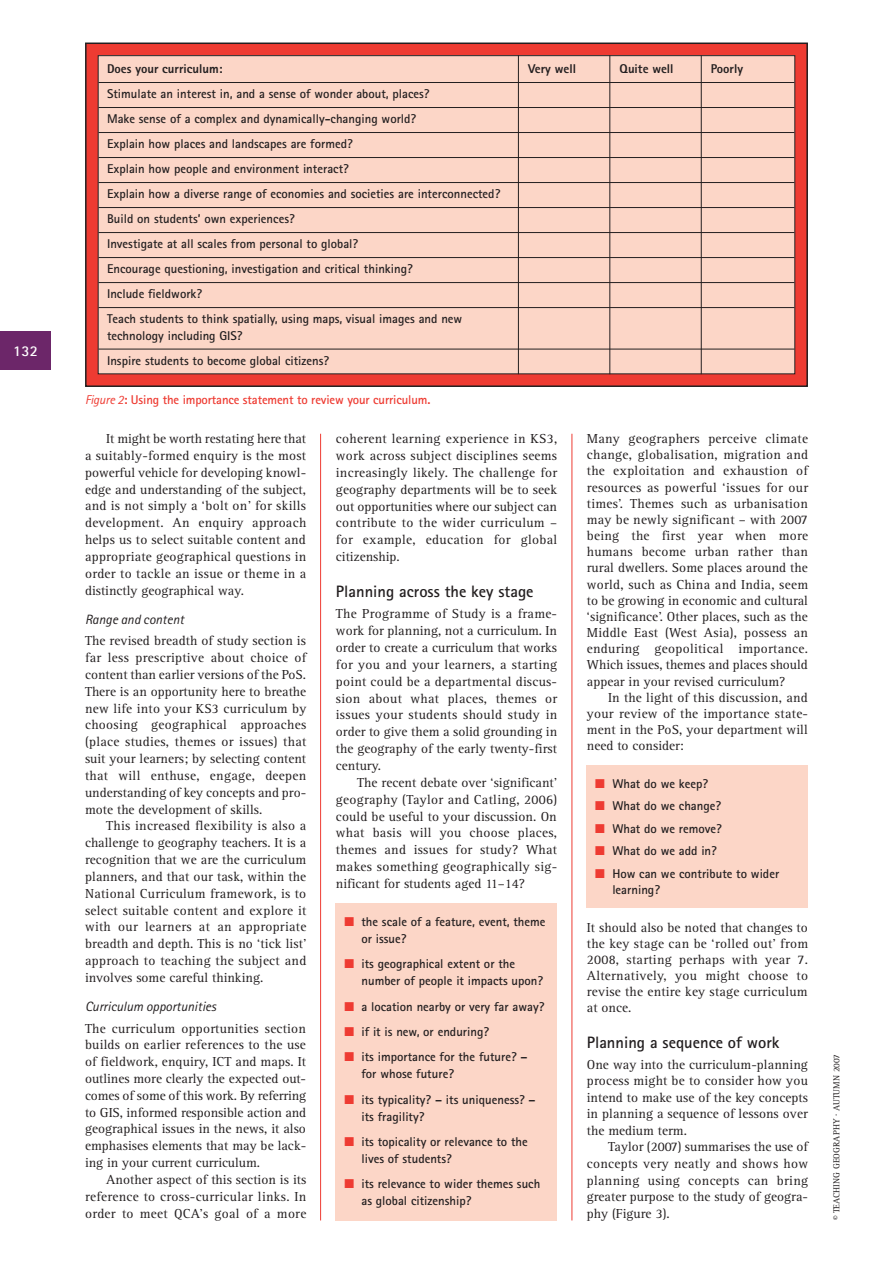
<style>
.page{position:relative;width:893px;height:1263px;background:#fff}
.page>*{position:absolute;margin:0;border:0;box-sizing:border-box;transform-origin:0 0}
.t1{font:700 16.5px "Rotis Sans Serif";color:#231f20}
.t2{font:700 15px "Rotis Sans Serif";color:#fff}
.t3{font:13.5px/16.8px "Rotis Serif";color:#231f20;text-align:justify}
.t4{font:italic 13.5px "Rotis Sans Serif";color:#231f20}
.t5{font:700 12.75px/25px "Rotis Sans Serif";color:#231f20}
.t6{font:700 12.75px "Rotis Sans Serif";letter-spacing:-.01em;color:#ee3b32}
.t7{font:800 12.75px "Rotis Sans Serif";color:#231f20}
.t8{font:9px "Rotis Serif";color:#231f20}
.s1{font-weight:400;font-style:italic}
.s2{color:#ee3b32}
</style>
<div class="page">
<div style="left:0;top:332px;width:51px;height:38px;background:#6c2669"></div>
<div style="left:587px;top:765px;width:221px;height:143px;background:#fcd6c7"></div>
<div style="left:336px;top:902px;width:221px;height:318px;background:#fcd6c7"></div>
<hr style="left:572px;top:434px;width:1px;height:786px;background:#ee3b32">
<hr style="left:320px;top:434px;width:1px;height:786px;background:#ee3b32">
<div style="left:86px;top:43px;width:721px;height:343px;background:#ee3b32"></div>
<div style="left:85px;top:43px;width:723px;height:344px;border:2px solid #231f20"></div>
<div style="left:98px;top:56px;width:697px;height:318px;background:#fcd6c7"></div>
<hr style="left:99px;top:82px;width:695px;height:1px;background:#231f20">
<hr style="left:99px;top:107px;width:695px;height:1px;background:#231f20">
<hr style="left:99px;top:132px;width:695px;height:1px;background:#231f20">
<hr style="left:99px;top:157px;width:695px;height:1px;background:#231f20">
<hr style="left:99px;top:182px;width:695px;height:1px;background:#231f20">
<hr style="left:99px;top:207px;width:695px;height:1px;background:#231f20">
<hr style="left:99px;top:232px;width:695px;height:1px;background:#231f20">
<hr style="left:99px;top:257px;width:695px;height:1px;background:#231f20">
<hr style="left:99px;top:282px;width:695px;height:1px;background:#231f20">
<hr style="left:99px;top:307px;width:695px;height:1px;background:#231f20">
<hr style="left:99px;top:349px;width:695px;height:1px;background:#231f20">
<hr style="left:518px;top:55px;width:1px;height:319px;background:#231f20">
<hr style="left:609px;top:55px;width:1px;height:319px;background:#231f20">
<hr style="left:701px;top:55px;width:1px;height:319px;background:#231f20">
<p class="t2" style="left:13px;top:345px;width:26px">132</p>
<p class="t7" style="left:107px;top:64px;width:117px">Does your curriculum:</p>
<p class="t7" style="left:528px;top:64px;width:49px">Very well</p>
<p class="t7" style="left:619px;top:64px;width:56px">Quite well</p>
<p class="t7" style="left:711px;top:64px;width:34px">Poorly</p>
<p class="t5" style="left:107px;top:82px;width:395px">Stimulate an interest in, and a sense of wonder about, places?<br>Make sense of a complex and dynamically-changing world?<br>Explain how places and landscapes are formed?<br>Explain how people and environment interact?<br>Explain how a diverse range of economies and societies are interconnected?<br>Build on students’ own experiences?<br>Investigate at all scales from personal to global?<br>Encourage questioning, investigation and critical thinking?<br>Include fieldwork?<br>Teach students to think spatially, using maps, visual images and new</p>
<p class="t5" style="left:107px;top:324px;width:224px">technology including GIS?<br>Inspire students to become global citizens?</p>
<p class="t6" style="left:85px;top:395px;width:347px"><span class="s1">Figure 2</span>: Using the importance statement to review your curriculum.</p>
<p class="t3" style="left:85px;top:432px;width:223px;text-indent:21px">It might be worth restating here that a suitably-formed enquiry is the most powerful vehicle for developing knowl&shy;edge and understanding of the subject, and is not simply a ‘bolt on’ for skills development. An enquiry approach helps us to select suitable content and appropriate geographical questions in order to tackle an issue or theme in a distinctly geographical way.</p>
<p class="t4" style="left:85px;top:615px;width:100px">Range and content</p>
<p class="t3" style="left:85px;top:634px;width:223px">The revised breadth of study section is far less prescriptive about choice of content than earlier versions of the PoS.<br>There is an opportunity here to breathe new life into your KS3 curriculum by choosing geographical approaches (place studies, themes or issues) that suit your learners; by selecting content that will enthuse, engage, deepen understanding of key concepts and pro&shy;mote the development of skills.</p>
<p class="t3" style="left:85px;top:819px;width:223px;text-indent:21px">This increased flexibility is also a challenge to geography teachers. It is a recognition that we are the curriculum planners, and that our task, within the National Curriculum framework, is to select suitable content and explore it with our learners at an appropriate breadth and depth. This is no ‘tick list’ approach to teaching the subject and involves some careful thinking.</p>
<p class="t4" style="left:85px;top:1002px;width:133px">Curriculum opportunities</p>
<p class="t3" style="left:85px;top:1021px;width:223px">The curriculum opportunities section builds on earlier references to the use of fieldwork, enquiry, ICT and maps. It outlines more clearly the expected out&shy;comes of some of this work. By referring to GIS, informed responsible action and geographical issues in the news, it also emphasises elements that may be lack&shy;ing in your current curriculum.</p>
<p class="t3" style="left:85px;top:1172px;width:223px;text-indent:21px">Another aspect of this section is its reference to cross-curricular links. In order to meet QCA’s goal of a more</p>
<p class="t3" style="left:336px;top:432px;width:223px">coherent learning experience in KS3, work across subject disciplines seems increasingly likely. The challenge for geography departments will be to seek out opportunities where our subject can contribute to the wider curriculum – for example, education for global citizenship.</p>
<p class="t1" style="left:336px;top:586px;width:199px">Planning across the key stage</p>
<p class="t3" style="left:336px;top:607px;width:223px">The Programme of Study is a frame&shy;work for planning, not a curriculum. In order to create a curriculum that works for you and your learners, a starting point could be a departmental discus&shy;sion about what places, themes or issues your students should study in order to give them a solid grounding in the geography of the early twenty-first century.</p>
<p class="t3" style="left:336px;top:775px;width:223px;text-indent:21px">The recent debate over ‘significant’ geography (Taylor and Catling, 2006) could be useful to your discussion. On what basis will you choose places, themes and issues for study? What makes something geographically sig&shy;nificant for students aged 11–14?</p>
<p class="t5" style="left:361px;top:915px;width:186px;line-height:16.8px;text-indent:-17px"><span class="s2">■</span> the scale of a feature, event, theme or issue?</p>
<p class="t5" style="left:361px;top:957px;width:183px;line-height:16.8px;text-indent:-17px"><span class="s2">■</span> its geographical extent or the number of people it impacts upon?</p>
<p class="t5" style="left:344px;top:995px;width:201px"><span class="s2">■</span> a location nearby or very far away?</p>
<p class="t5" style="left:344px;top:1020px;width:146px"><span class="s2">■</span> if it is new, or enduring?</p>
<p class="t5" style="left:361px;top:1050px;width:168px;line-height:16.8px;text-indent:-17px"><span class="s2">■</span> its importance for the future? – for whose future?</p>
<p class="t5" style="left:361px;top:1092px;width:176px;line-height:16.8px;text-indent:-17px"><span class="s2">■</span> its typicality? – its uniqueness? – its fragility?</p>
<p class="t5" style="left:361px;top:1134px;width:168px;line-height:16.8px;text-indent:-17px"><span class="s2">■</span> its topicality or relevance to the lives of students?</p>
<p class="t5" style="left:361px;top:1177px;width:180px;line-height:16.8px;text-indent:-17px"><span class="s2">■</span> its relevance to wider themes such as global citizenship?</p>
<p class="t3" style="left:587px;top:432px;width:223px;line-height:16.2px">Many geographers perceive climate change, globalisation, migration and the exploitation and exhaustion of resources as powerful ‘issues for our times’. Themes such as urbanisation may be newly significant – with 2007 being the first year when more humans become urban rather than rural dwellers. Some places around the world, such as China and India, seem to be growing in economic and cultural ‘significance’. Other places, such as the Middle East (West Asia), possess an enduring geopolitical importance.<br>Which issues, themes and places should appear in your revised curriculum?</p>
<p class="t3" style="left:587px;top:691px;width:223px;line-height:16.2px;text-indent:21px">In the light of this discussion, and your review of the importance state&shy;ment in the PoS, your department will need to consider:</p>
<p class="t5" style="left:595px;top:772px;width:114px"><span class="s2">■</span> What do we keep?</p>
<p class="t5" style="left:595px;top:795px;width:127px"><span class="s2">■</span> What do we change?</p>
<p class="t5" style="left:595px;top:817px;width:128px"><span class="s2">■</span> What do we remove?</p>
<p class="t5" style="left:595px;top:840px;width:123px"><span class="s2">■</span> What do we add in?</p>
<p class="t5" style="left:612px;top:867px;width:168px;line-height:16.2px;text-indent:-17px"><span class="s2">■</span> How can we contribute to wider learning?</p>
<p class="t3" style="left:587px;top:920px;width:223px;line-height:16.2px">It should also be noted that changes to the key stage can be ‘rolled out’ from 2008, starting perhaps with year 7.<br>Alternatively, you might choose to revise the entire key stage curriculum at once.</p>
<p class="t1" style="left:587px;top:1036px;width:194px">Planning a sequence of work</p>
<p class="t3" style="left:587px;top:1057px;width:223px">One way into the curriculum-planning process might be to consider how you intend to make use of the key concepts in planning a sequence of lessons over the medium term.</p>
<p class="t3" style="left:587px;top:1140px;width:223px;text-indent:21px">Taylor (2007) summarises the use of concepts very neatly and shows how planning using concepts can bring greater purpose to the study of geogra&shy;phy (Figure 3).</p>
<p class="t8" style="left:833px;top:1220px;width:168px;rotate:-90deg">© TEACHING GEOGRAPHY . AUTUMN 2007</p>
</div>
